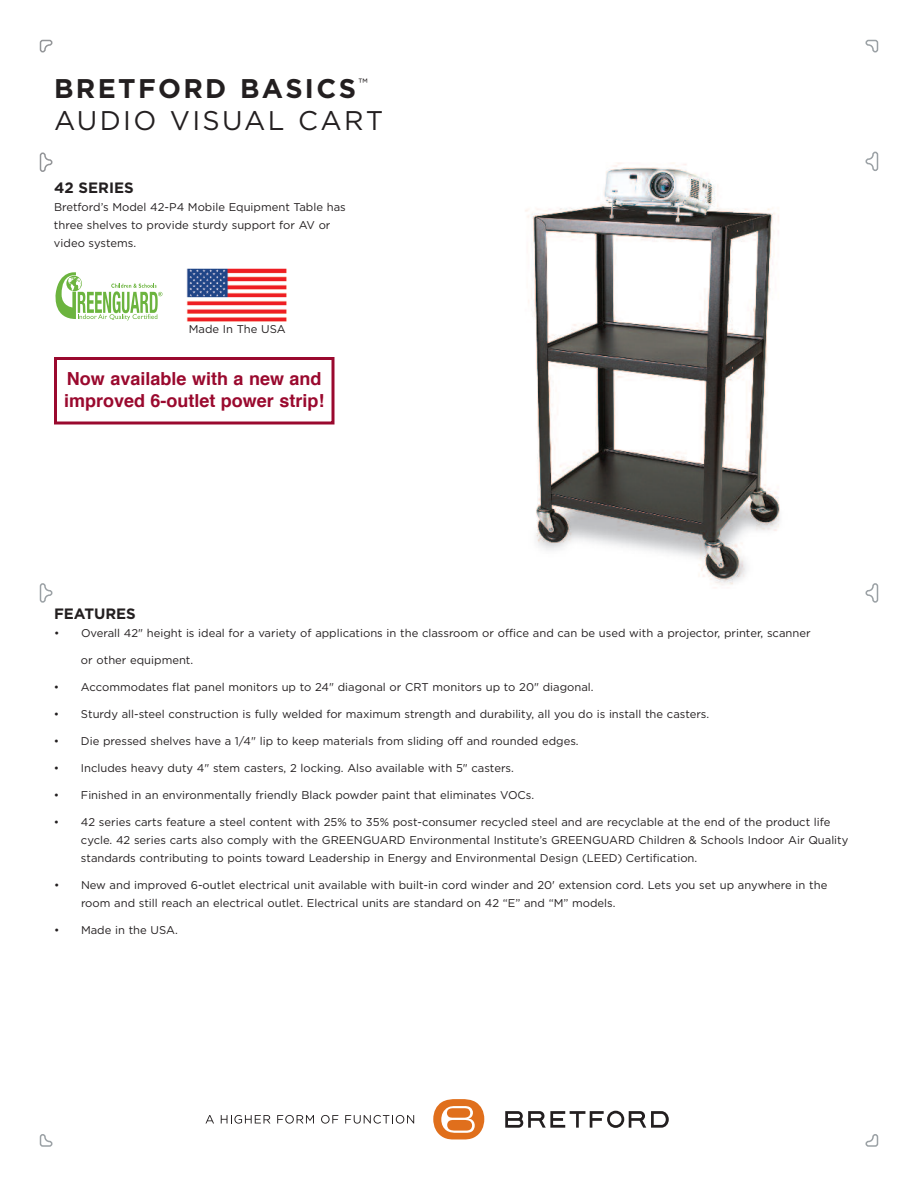
<style>
.page{position:relative;width:918px;height:1188px;background:#fff}
.page>*{position:absolute;margin:0;border:0;box-sizing:border-box;transform-origin:0 0}
.t1{font:27px/32.4px "Gotham";letter-spacing:.085em;color:#231f20}
.t2{font:700 18px/21.6px "Helvetica";color:#9a092e}
.t3{font:700 15px "Gotham";color:#231f20}
.t4{font:11.25px/18px "Gotham";color:#231f20}
.s1{font-weight:700}
</style>
<div class="page">
<svg style="left:40px;top:40px;width:13px;height:13px"></svg>
<svg style="left:865px;top:40px;width:13px;height:13px"></svg>
<svg style="left:40px;top:152px;width:13px;height:20px"></svg>
<svg style="left:40px;top:583px;width:13px;height:20px"></svg>
<svg style="left:40px;top:1134px;width:13px;height:13px"></svg>
<svg style="left:865px;top:583px;width:13px;height:20px"></svg>
<svg style="left:865px;top:1134px;width:13px;height:13px"></svg>
<svg style="left:865px;top:151px;width:13px;height:20px"></svg>
<img style="left:525px;top:162px;width:255px;height:426px">
<svg style="left:505px;top:1111px;width:164px;height:17px"></svg>
<svg style="left:433px;top:1099px;width:51px;height:40px"></svg>
<svg style="left:206px;top:1115px;width:8px;height:8px"></svg>
<svg style="left:221px;top:1115px;width:49px;height:9px"></svg>
<svg style="left:277px;top:1115px;width:37px;height:9px"></svg>
<svg style="left:321px;top:1115px;width:17px;height:9px"></svg>
<svg style="left:345px;top:1115px;width:69px;height:9px"></svg>
<svg style="left:56px;top:272px;width:106px;height:49px"></svg>
<img style="left:187px;top:268px;width:100px;height:53px">
<div style="left:54px;top:357px;width:280px;height:67px;border:3px solid #9a092e"></div>
<h1 class="t1" style="left:54px;top:73px;width:331px"><span class="s1">BRETFORD BASICS</span><sup>™<br></sup>AUDIO VISUAL CART</h1>
<h3 class="t3" style="left:54px;top:179px;width:81px">42 SERIES</h3>
<p class="t4" style="left:54px;top:198px;width:293px">Bretford’s Model 42-P4 Mobile Equipment Table has three shelves to provide sturdy support for AV or video systems.</p>
<p class="t4" style="left:189px;top:320px;width:98px">Made In The USA</p>
<h2 class="t2" style="left:64px;top:370px;width:262px">Now available with a new and improved 6-outlet power strip!</h2>
<h3 class="t3" style="left:54px;top:606px;width:83px">FEATURES</h3>
<p class="t4" style="left:54px;top:625px;width:758px">• Overall 42" height is ideal for a variety of applications in the classroom or office and can be used with a projector, printer, scanner</p>
<p class="t4" style="left:81px;top:652px;width:114px">or other equipment.</p>
<p class="t4" style="left:54px;top:679px;width:541px">• Accommodates flat panel monitors up to 24" diagonal or CRT monitors up to 20" diagonal.</p>
<p class="t4" style="left:54px;top:706px;width:657px">• Sturdy all-steel construction is fully welded for maximum strength and durability, all you do is install the casters.</p>
<p class="t4" style="left:54px;top:732px;width:526px">• Die pressed shelves have a 1/4" lip to keep materials from sliding off and rounded edges.</p>
<p class="t4" style="left:54px;top:759px;width:461px">• Includes heavy duty 4" stem casters, 2 locking. Also available with 5" casters.</p>
<p class="t4" style="left:54px;top:786px;width:482px">• Finished in an environmentally friendly Black powder paint that eliminates VOCs.</p>
<p class="t4" style="left:81px;top:813px;width:769px;text-indent:-27px">• 42 series carts feature a steel content with 25% to 35% post-consumer recycled steel and are recyclable at the end of the product life cycle. 42 series carts also comply with the GREENGUARD Environmental Institute’s GREENGUARD Children &amp; Schools Indoor Air Quality standards contributing to points toward Leadership in Energy and Environmental Design (LEED) Certification.</p>
<p class="t4" style="left:81px;top:876px;width:748px;text-indent:-27px">• New and improved 6-outlet electrical unit available with built-in cord winder and 20' extension cord. Lets you set up anywhere in the room and still reach an electrical outlet. Electrical units are standard on 42 “E” and “M” models.</p>
<p class="t4" style="left:54px;top:921px;width:125px">• Made in the USA.</p>
</div>
